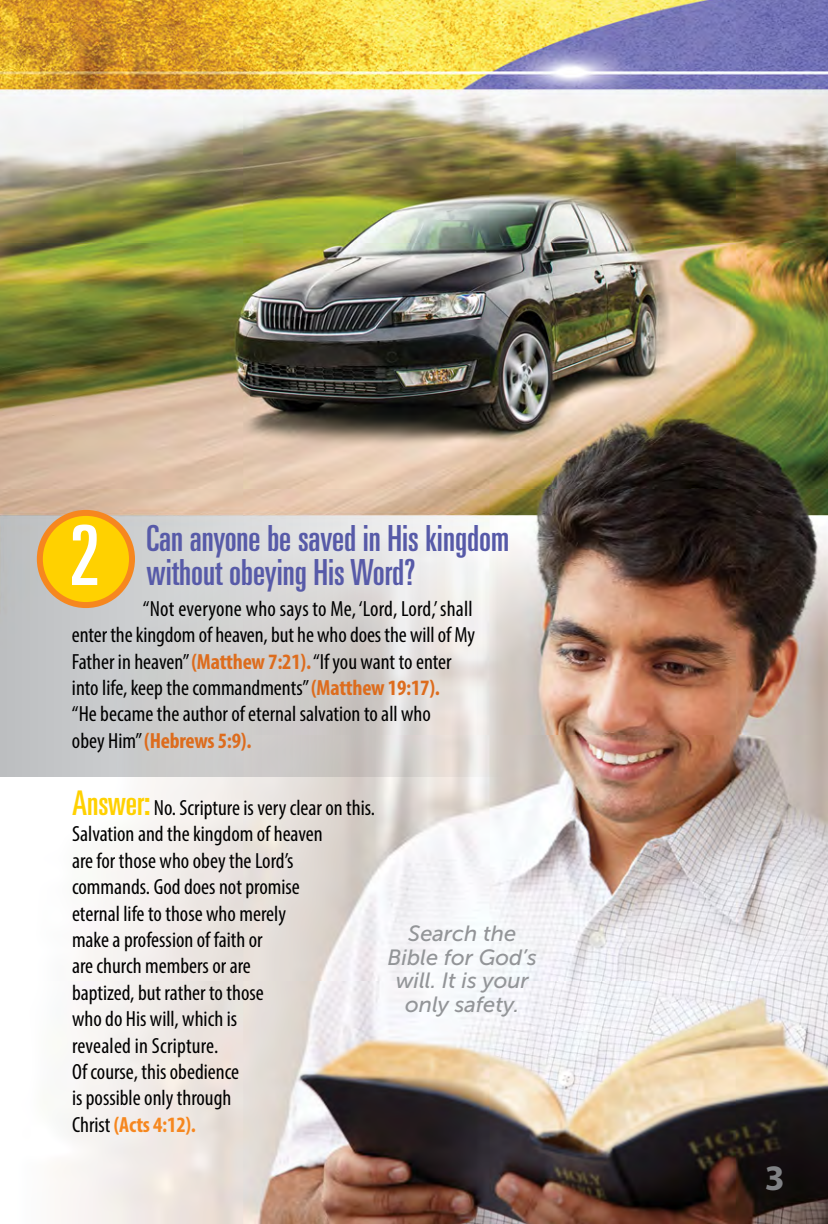
<style>
.page{position:relative;width:828px;height:1224px;background:#fff}
.page>*{position:absolute;margin:0;border:0;box-sizing:border-box;transform-origin:0 0}
.Question_Header{font:ultra-condensed 83px "Univers";color:#fff}
.Question_Header-2{font:ultra-condensed 36px/34px "Univers";color:#575aa8}
.t1{font:700 36px "Myriad Pro";color:#808285}
.Answer_Copy{font:condensed 22px/26.4px "Myriad Pro";color:#000}
.Below_Question{font:condensed 22px/26.4px "Myriad Pro";color:#000}
.Callout{font:italic 22px/23.8px "Museo Sans 500";color:#939598;text-align:center}
.s1{font-weight:700;color:#dd6c1d}
.s2{font-family:"Univers";font-stretch:ultra-condensed;font-size:34px;color:#ffd100}
.s3{font-weight:700;color:#f6871f}
</style>
<div class="page">
<img style="left:0;top:0;width:828px;height:1224px">
<svg style="left:0;top:515px;width:501px;height:262px"></svg>
<div style="left:40px;top:513px;width:92px;height:92px;background:#ffd100;border-radius:50%"></div>
<div style="left:37px;top:510px;width:98px;height:98px;border:6px solid #f6871f;border-radius:50%"></div>
<svg style="left:0;top:612px;width:1px;height:20px"></svg>
<p class="Question_Header" style="left:69px;top:508px;width:32px">2</p>
<p class="Question_Header-2" style="left:146px;top:521px;width:365px">Can anyone be saved in His kingdom without obeying His Word?</p>
<p class="Below_Question" style="left:72px;top:595px;width:405px;text-indent:71px">“Not everyone who says to Me, ‘Lord, Lord,’ shall enter the kingdom of heaven, but he who does the will of My Father in heaven” <span class="s1">(Matthew 7:21).</span> “If you want to enter into life, keep the commandments” <span class="s1">(Matthew 19:17).<br></span>“He became the author of eternal salvation to all who<br>obey Him” <span class="s1">(Hebrews 5:9).</span></p>
<p class="Answer_Copy" style="left:72px;top:794px;width:305px"><span class="s2">Answer:</span> No. Scripture is very clear on this.<br>Salvation and the kingdom of heaven<br>are for those who obey the Lord’s commands. God does not promise<br>eternal life to those who merely<br>make a profession of faith or<br>are church members or are<br>baptized, but rather to those<br>who do His will, which is<br>revealed in Scripture.<br>Of course, this obedience<br>is possible only through<br>Christ <span class="s3">(Acts 4:12).</span></p>
<p class="Callout" style="left:388px;top:922px;width:151px">Search the<br>Bible for God’s will. It is your only safety.</p>
<p class="t1" style="left:765px;top:1155px;width:21px">3</p>
</div>
